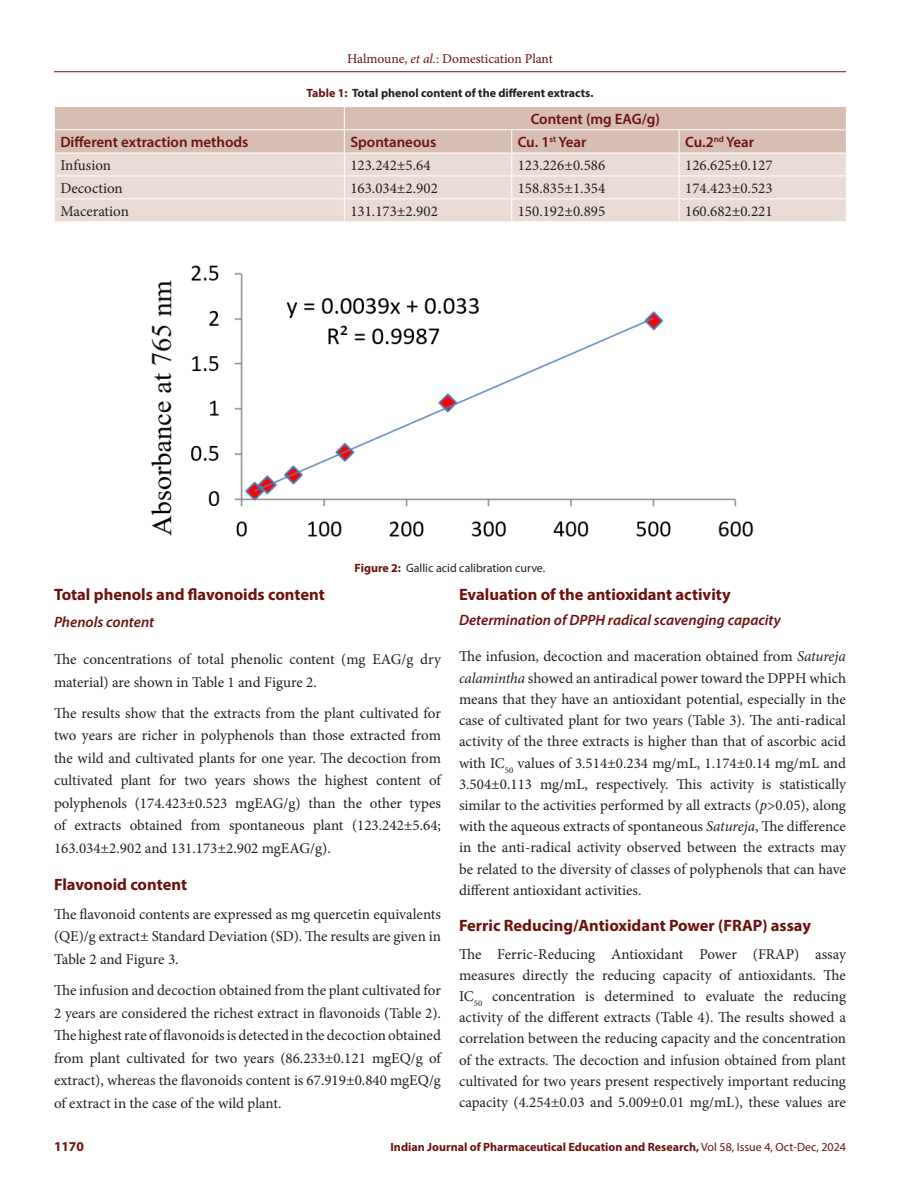
<style>
.page{position:relative;width:918px;height:1188px;background:#fff}
.page>*{position:absolute;margin:0;border:0;box-sizing:border-box;transform-origin:0 0}
.Heading_2{font:700 16.5px "Myriad Pro";color:#6c120e}
.Body_text{font:15px/22.5px "Minion Pro";color:#231f20;text-align:justify}
.Body_text__FO{font:15px/21.1px "Minion Pro";color:#231f20;text-align:justify}
.Table_Body{font:15px "Minion Pro";color:#231f20}
.Table_Header{font:600 15px "Myriad Pro";color:#6c120e}
.Heading_3_after_head{font:italic 600 15px "Myriad Pro";color:#6c120e}
.t1{font:13.5px "Minion Pro";letter-spacing:-.005em;color:#6c120e}
.t2{font:700 13.5px "Myriad Pro";color:#6c120e}
.t3{font:700 12px "Myriad Pro";color:#6c120e}
.Table_Caption{font:700 12px "Myriad Pro";color:#231f20}
.FIG_Caption{font:12px "Myriad Pro";color:#231f20}
.s1{font-style:italic}
.s2{color:#6c120e}
.s3{font-weight:700;color:#6c120e}
.s4{font-weight:400}
</style>
<div class="page">
<hr style="left:54px;top:71px;width:792px;height:1px;background:#6c120e">
<svg style="left:54px;top:107px;width:792px;height:114px;background:#e3d1c9"></svg>
<img style="left:151px;top:265px;width:603px;height:272px">
<p class="t1" style="left:347px;top:50px;width:207px">Halmoune, <span class="s1">et al.</span>: Domestication Plant</p>
<p class="Table_Caption" style="left:306px;top:85px;width:289px"><span class="s2">Table 1:</span> Total phenol content of the different extracts.</p>
<p class="Table_Header" style="left:531px;top:109px;width:131px">Content (mg EAG/g)</p>
<p class="Table_Header" style="left:60px;top:132px;width:190px">Different extraction methods</p>
<p class="Table_Header" style="left:350px;top:132px;width:87px">Spontaneous</p>
<p class="Table_Header" style="left:518px;top:132px;width:70px">Cu. 1<sup>st</sup> Year</p>
<p class="Table_Header" style="left:685px;top:132px;width:71px">Cu.2<sup>nd</sup> Year</p>
<p class="Table_Body" style="left:60px;top:155px;width:52px">Infusion</p>
<p class="Table_Body" style="left:350px;top:155px;width:82px">123.242±5.64</p>
<p class="Table_Body" style="left:518px;top:155px;width:89px">123.226±0.586</p>
<p class="Table_Body" style="left:685px;top:155px;width:89px">126.625±0.127</p>
<p class="Table_Body" style="left:60px;top:178px;width:64px">Decoction</p>
<p class="Table_Body" style="left:350px;top:178px;width:89px">163.034±2.902</p>
<p class="Table_Body" style="left:518px;top:178px;width:89px">158.835±1.354</p>
<p class="Table_Body" style="left:685px;top:178px;width:89px">174.423±0.523</p>
<p class="Table_Body" style="left:60px;top:201px;width:70px">Maceration</p>
<p class="Table_Body" style="left:350px;top:201px;width:89px">131.173±2.902</p>
<p class="Table_Body" style="left:518px;top:201px;width:89px">150.192±0.895</p>
<p class="Table_Body" style="left:685px;top:201px;width:89px">160.682±0.221</p>
<p class="FIG_Caption" style="left:355px;top:561px;width:192px"><span class="s3">Figure 2:</span> Gallic acid calibration curve.</p>
<p class="Heading_2" style="left:54px;top:583px;width:272px">Total phenols and flavonoids content</p>
<p class="Heading_3_after_head" style="left:54px;top:612px;width:102px">Phenols content</p>
<p class="Body_text" style="left:54px;top:648px;width:388px">The concentrations of total phenolic content (mg EAG/g dry material) are shown in Table 1 and Figure 2.</p>
<p class="Body_text" style="left:54px;top:702px;width:389px">The results show that the extracts from the plant cultivated for two years are richer in polyphenols than those extracted from the wild and cultivated plants for one year. The decoction from cultivated plant for two years shows the highest content of polyphenols (174.423±0.523 mgEAG/g) than the other types of extracts obtained from spontaneous plant (123.242±5.64; 163.034±2.902 and 131.173±2.902 mgEAG/g).</p>
<p class="Heading_2" style="left:54px;top:874px;width:135px">Flavonoid content</p>
<p class="Body_text__FO" style="left:54px;top:903px;width:389px;line-height:22.5px">The flavonoid contents are expressed as mg quercetin equivalents (QE)/g extract± Standard Deviation (SD). The results are given in Table 2 and Figure 3.</p>
<p class="Body_text" style="left:54px;top:979px;width:389px">The infusion and decoction obtained from the plant cultivated for 2 years are considered the richest extract in flavonoids (Table 2).<br>The highest rate of flavonoids is detected in the decoction obtained from plant cultivated for two years (86.233±0.121 mgEQ/g of extract), whereas the flavonoids content is 67.919±0.840 mgEQ/g of extract in the case of the wild plant.</p>
<p class="Heading_2" style="left:459px;top:583px;width:273px">Evaluation of the antioxidant activity</p>
<p class="Heading_3_after_head" style="left:459px;top:611px;width:323px">Determination of DPPH radical scavenging capacity</p>
<p class="Body_text" style="left:459px;top:646px;width:389px;line-height:21.1px">The infusion, decoction and maceration obtained from <span class="s1">Satureja calamintha</span> showed an antiradical power toward the DPPH which means that they have an antioxidant potential, especially in the case of cultivated plant for two years (Table 3). The anti-radical activity of the three extracts is higher than that of ascorbic acid with IC<sub>50</sub> values of 3.514±0.234 mg/mL, 1.174±0.14 mg/mL and 3.504±0.113 mg/mL, respectively. This activity is statistically similar to the activities performed by all extracts (<span class="s1">p</span>&gt;0.05), along with the aqueous extracts of spontaneous <span class="s1">Satureja</span>, The difference in the anti-radical activity observed between the extracts may be related to the diversity of classes of polyphenols that can have different antioxidant activities.</p>
<p class="Heading_2" style="left:459px;top:915px;width:354px">Ferric Reducing/Antioxidant Power (FRAP) assay</p>
<p class="Body_text__FO" style="left:459px;top:943px;width:389px">The Ferric-Reducing Antioxidant Power (FRAP) assay measures directly the reducing capacity of antioxidants. The IC<sub>50</sub> concentration is determined to evaluate the reducing activity of the different extracts (Table 4). The results showed a correlation between the reducing capacity and the concentration of the extracts. The decoction and infusion obtained from plant cultivated for two years present respectively important reducing capacity (4.254±0.03 and 5.009±0.01 mg/mL), these values are</p>
<p class="t2" style="left:54px;top:1137px;width:31px">1170</p>
<p class="t3" style="left:391px;top:1139px;width:457px">Indian Journal of Pharmaceutical Education and Research, <span class="s4">Vol 58, Issue 4, Oct-Dec, 2024</span></p>
</div>
